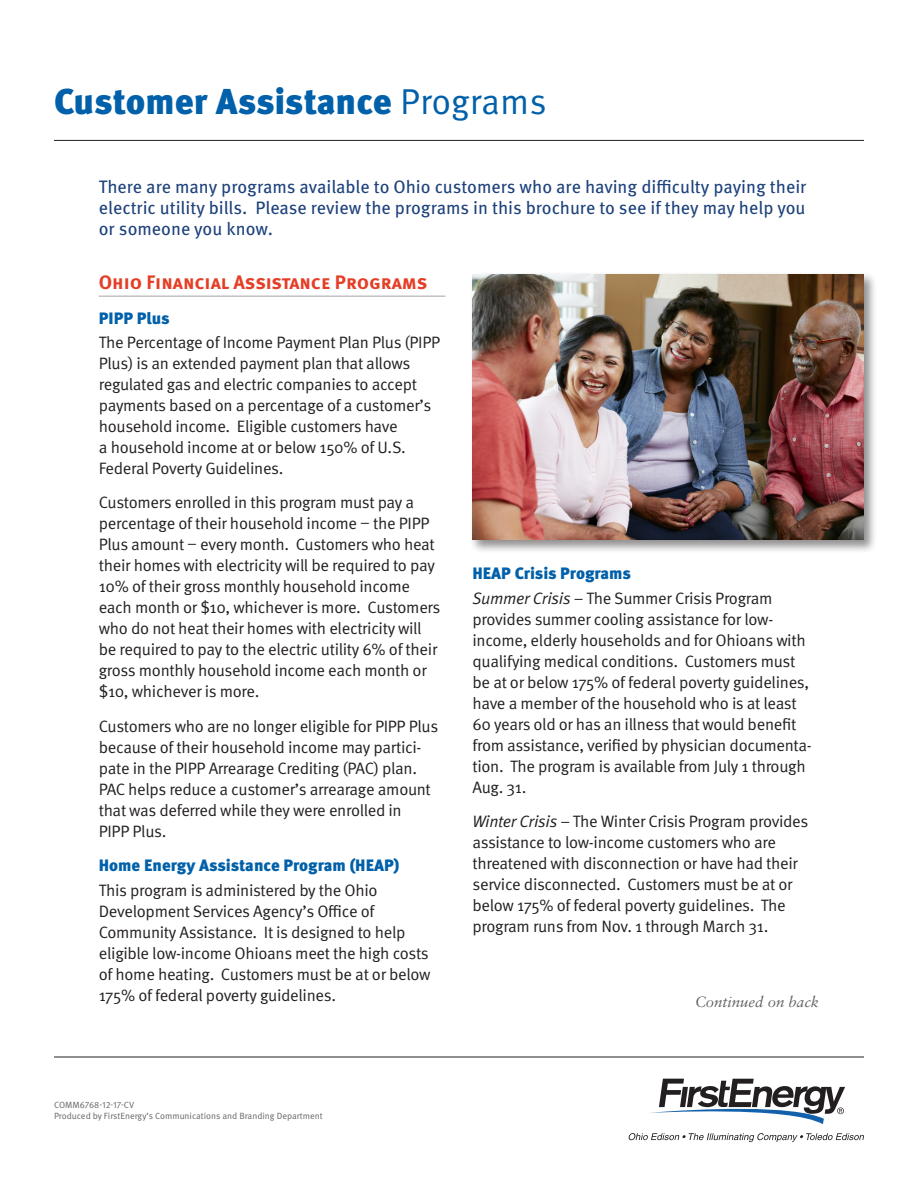
<style>
.page{position:relative;width:918px;height:1188px;background:#fff}
.page>*{position:absolute;margin:0;border:0;box-sizing:border-box;transform-origin:0 0}
.t1{font:900 36px "Meta OT";letter-spacing:-.005em;color:#0060a9}
.Orange_Header{font:700 19.5px "Meta OT";letter-spacing:-.005em;color:#e43e26}
.t2{font:18px/21px "Meta OT";color:#1e427c;text-align:justify}
.Body{font:16.5px/21px "Meta OT Norm";letter-spacing:-.02em;color:#231f20}
.Paragraph_Style_1{font:900 16.5px "Meta OT";color:#0060a9}
.t3{font:italic 15px "Sabon LT Std";color:#636366}
.t4{font:9px "Meta OT Norm";color:#636366}
.s1{font-family:"Meta OT Norm";font-weight:400}
.s2{font-family:"Meta OT Norm Ita"}
</style>
<div class="page">
<hr style="left:99px;top:296px;width:346px;height:1px;background:#a4a5a8">
<hr style="left:54px;top:1057px;width:810px;height:1px;background:#231f20">
<div style="left:470px;top:271px;width:407px;height:282px;background:#231f20;opacity:.5"></div>
<img style="left:472px;top:274px;width:392px;height:266px">
<hr style="left:54px;top:140px;width:810px;height:1px;background:#231f20">
<svg style="left:629px;top:1133px;width:235px;height:9px"></svg>
<svg style="left:650px;top:1079px;width:195px;height:45px"></svg>
<p class="t1" style="left:54px;top:79px;width:494px">Customer Assistance <span class="s1">Programs</span></p>
<p class="t2" style="left:99px;top:176px;width:709px">There are many programs available to Ohio customers who are having difficulty paying their electric utility bills. Please review the programs in this brochure to see if they may help you or someone you know.</p>
<p class="Orange_Header" style="left:99px;top:270px;width:330px">Ohio Financial Assistance Programs</p>
<p class="Paragraph_Style_1" style="left:99px;top:308px;width:72px">PIPP Plus</p>
<p class="Body" style="left:99px;top:332px;width:343px">The Percentage of Income Payment Plan Plus (PIPP Plus) is an extended payment plan that allows regulated gas and electric companies to accept payments based on a percentage of a customer’s household income. Eligible customers have<br>a household income at or below 150% of U.S.<br>Federal Poverty Guidelines.</p>
<p class="Body" style="left:99px;top:492px;width:343px">Customers enrolled in this program must pay a percentage of their household income – the PIPP Plus amount – every month. Customers who heat their homes with electricity will be required to pay 10% of their gross monthly household income each month or $10, whichever is more. Customers who do not heat their homes with electricity will be required to pay to the electric utility 6% of their gross monthly household income each month or $10, whichever is more.</p>
<p class="Body" style="left:99px;top:716px;width:341px">Customers who are no longer eligible for PIPP Plus because of their household income may partici&shy;pate in the PIPP Arrearage Crediting (PAC) plan.<br>PAC helps reduce a customer’s arrearage amount that was deferred while they were enrolled in<br>PIPP Plus.</p>
<p class="Paragraph_Style_1" style="left:99px;top:856px;width:302px">Home Energy Assistance Program (HEAP)</p>
<p class="Body" style="left:99px;top:880px;width:333px">This program is administered by the Ohio Development Services Agency’s Office of Community Assistance. It is designed to help eligible low-income Ohioans meet the high costs of home heating. Customers must be at or below 175% of federal poverty guidelines.</p>
<p class="Paragraph_Style_1" style="left:472px;top:564px;width:160px">HEAP Crisis Programs</p>
<p class="Body" style="left:472px;top:588px;width:341px"><span class="s2">Summer Crisis</span> – The Summer Crisis Program provides summer cooling assistance for low&shy;income, elderly households and for Ohioans with qualifying medical conditions. Customers must be at or below 175% of federal poverty guidelines, have a member of the household who is at least 60 years old or has an illness that would benefit from assistance, verified by physician documenta&shy;tion. The program is available from July 1 through Aug. 31.</p>
<p class="Body" style="left:472px;top:811px;width:337px"><span class="s2">Winter Crisis</span> – The Winter Crisis Program provides assistance to low-income customers who are threatened with disconnection or have had their service disconnected. Customers must be at or below 175% of federal poverty guidelines. The program runs from Nov. 1 through March 31.</p>
<p class="t3" style="left:695px;top:993px;width:126px">Continued on back</p>
<p class="t4" style="left:54px;top:1100px;width:82px">COMM6768-12-17-CV</p>
<p class="t4" style="left:54px;top:1111px;width:270px">Produced by FirstEnergy’s Communications and Branding Department</p>
</div>
